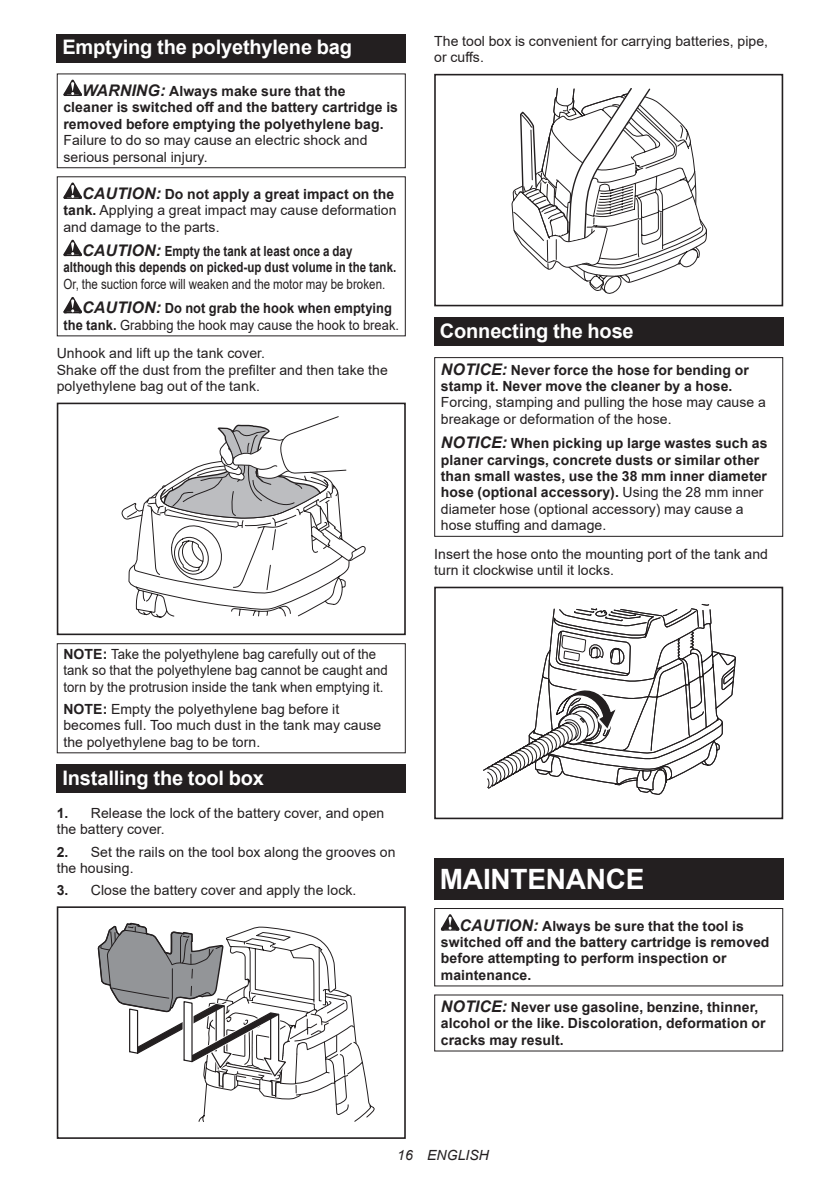
<style>
.page{position:relative;width:840px;height:1191px;background:#fff}
.page>*{position:absolute;margin:0;border:0;box-sizing:border-box;transform-origin:0 0}
.t1{font:700 28px "Arial";letter-spacing:-.01em;color:#fff}
.t2{font:700 20px "Arial";letter-spacing:-.01em;color:#fff}
.t3{font:14px/16.4px "Arial";letter-spacing:.005em;color:#231f20}
.t4{font:700 14px/16.4px "Arial";letter-spacing:.005em;color:#231f20}
.t5{font:14px/16.4px "Arial";letter-spacing:.005em;color:#231f20;scale:.94 1}
.t6{font:14px/24.4px "Arial";letter-spacing:.005em;color:#231f20;scale:.82 1}
.t7{font:700 14px/16.4px "Arial";letter-spacing:.005em;color:#231f20;scale:.82 1}
.t8{font:14px/28.8px "Arial";letter-spacing:.005em;color:#231f20;scale:.92 1}
.t9{font:italic 14px "Arial";letter-spacing:.005em;color:#231f20}
.s1{font-style:italic;font-size:16px}
.s2{font-weight:700;font-style:italic;font-size:16px}
.s3{font-weight:700}
.s4{font-weight:400}
</style>
<div class="page">
<div style="left:57px;top:34px;width:348px;height:29px;background:#231f20"></div>
<svg style="left:63px;top:80px;width:19px;height:16px"></svg>
<div style="left:57px;top:73px;width:348px;height:95px;border:1px solid #231f20"></div>
<svg style="left:63px;top:182px;width:19px;height:17px"></svg>
<svg style="left:63px;top:240px;width:19px;height:16px"></svg>
<svg style="left:63px;top:297px;width:19px;height:16px"></svg>
<svg style="left:121px;top:416px;width:244px;height:202px"></svg>
<div style="left:57px;top:607px;width:73px;height:28px;background:#fff"></div>
<div style="left:57px;top:402px;width:348px;height:233px;border:2px solid #231f20"></div>
<div style="left:57px;top:643px;width:348px;height:110px;border:1px solid #231f20"></div>
<div style="left:57px;top:764px;width:348px;height:29px;background:#231f20"></div>
<svg style="left:97px;top:922px;width:277px;height:200px"></svg>
<div style="left:57px;top:1110px;width:73px;height:28px;background:#fff"></div>
<div style="left:57px;top:906px;width:348px;height:232px;border:2px solid #231f20"></div>
<svg style="left:511px;top:87px;width:195px;height:207px"></svg>
<div style="left:434px;top:74px;width:348px;height:232px;border:2px solid #231f20"></div>
<div style="left:434px;top:318px;width:348px;height:28px;background:#231f20"></div>
<div style="left:434px;top:357px;width:348px;height:180px;border:1px solid #231f20"></div>
<svg style="left:483px;top:603px;width:252px;height:192px"></svg>
<div style="left:434px;top:791px;width:73px;height:28px;background:#fff"></div>
<div style="left:434px;top:586px;width:348px;height:233px;border:2px solid #231f20"></div>
<div style="left:434px;top:859px;width:348px;height:41px;background:#231f20"></div>
<svg style="left:440px;top:914px;width:19px;height:16px"></svg>
<div style="left:434px;top:908px;width:348px;height:78px;border:1px solid #231f20"></div>
<h2 class="t2" style="left:62px;top:33px;width:291px">Emptying the polyethylene bag</h2>
<p class="t4" style="left:63px;top:83px;width:336px;text-indent:19px"><span class="s1">WARNING:</span> Always make sure that the cleaner is switched off and the battery cartridge is removed before emptying the polyethylene bag.</p>
<p class="t3" style="left:63px;top:132px;width:305px">Failure to do so may cause an electric shock and serious personal injury.</p>
<p class="t3" style="left:63px;top:186px;width:334px;text-indent:19px"><span class="s2">CAUTION:</span> <span class="s3">Do not apply a great impact on the tank.</span> Applying a great impact may cause deformation and damage to the parts.</p>
<p class="t7" style="left:63px;top:243px;width:407px;text-indent:19px"><span class="s1">CAUTION:</span> Empty the tank at least once a day although this depends on picked-up dust volume in the tank.</p>
<p class="t6" style="left:82px;top:272px;width:379px;text-indent:-19px">Or, the suction force will weaken and the motor may be broken.<br><span class="s2">CAUTION:</span> <span class="s3">Do not grab the hook when emptying</span></p>
<p class="t8" style="left:57px;top:310px;width:373px;text-indent:7px"><span class="s3">the tank.</span> Grabbing the hook may cause the hook to break.<br>Unhook and lift up the tank cover.</p>
<p class="t3" style="left:57px;top:361px;width:332px">Shake off the dust from the prefilter and then take the polyethylene bag out of the tank.</p>
<p class="t5" style="left:63px;top:646px;width:346px"><span class="s3">NOTE:</span> Take the polyethylene bag carefully out of the tank so that the polyethylene bag cannot be caught and torn by the protrusion inside the tank when emptying it.</p>
<p class="t3" style="left:63px;top:700px;width:319px"><span class="s3">NOTE:</span> Empty the polyethylene bag before it becomes full. Too much dust in the tank may cause the polyethylene bag to be torn.</p>
<h2 class="t2" style="left:62px;top:763px;width:203px">Installing the tool box</h2>
<p class="t3" style="left:57px;top:805px;width:329px"><span class="s3">1.</span> Release the lock of the battery cover, and open the battery cover.</p>
<p class="t3" style="left:57px;top:843px;width:340px"><span class="s3">2.</span> Set the rails on the tool box along the grooves on the housing.</p>
<p class="t3" style="left:57px;top:881px;width:301px"><span class="s3">3.</span> Close the battery cover and apply the lock.</p>
<p class="t3" style="left:434px;top:33px;width:335px">The tool box is convenient for carrying batteries, pipe, or cuffs.</p>
<h2 class="t2" style="left:439px;top:316px;width:195px">Connecting the hose</h2>
<p class="t4" style="left:440px;top:362px;width:309px"><span class="s1">NOTICE:</span> Never force the hose for bending or stamp it. Never move the cleaner by a hose.</p>
<p class="t3" style="left:440px;top:394px;width:326px">Forcing, stamping and pulling the hose may cause a breakage or deformation of the hose.</p>
<p class="t4" style="left:440px;top:435px;width:328px"><span class="s1">NOTICE:</span> When picking up large wastes such as planer carvings, concrete dusts or similar other than small wastes, use the 38 mm inner diameter hose (optional accessory). <span class="s4">Using the 28 mm inner diameter hose (optional accessory) may cause a hose stuffing and damage.</span></p>
<p class="t3" style="left:434px;top:545px;width:335px">Insert the hose onto the mounting port of the tank and turn it clockwise until it locks.</p>
<h1 class="t1" style="left:439px;top:859px;width:206px">MAINTENANCE</h1>
<p class="t4" style="left:440px;top:917px;width:330px;text-indent:19px"><span class="s1">CAUTION:</span> Always be sure that the tool is switched off and the battery cartridge is removed before attempting to perform inspection or maintenance.</p>
<p class="t4" style="left:440px;top:999px;width:326px"><span class="s1">NOTICE:</span> Never use gasoline, benzine, thinner, alcohol or the like. Discoloration, deformation or cracks may result.</p>
<p class="t9" style="left:397px;top:1146px;width:93px">16 ENGLISH</p>
</div>
